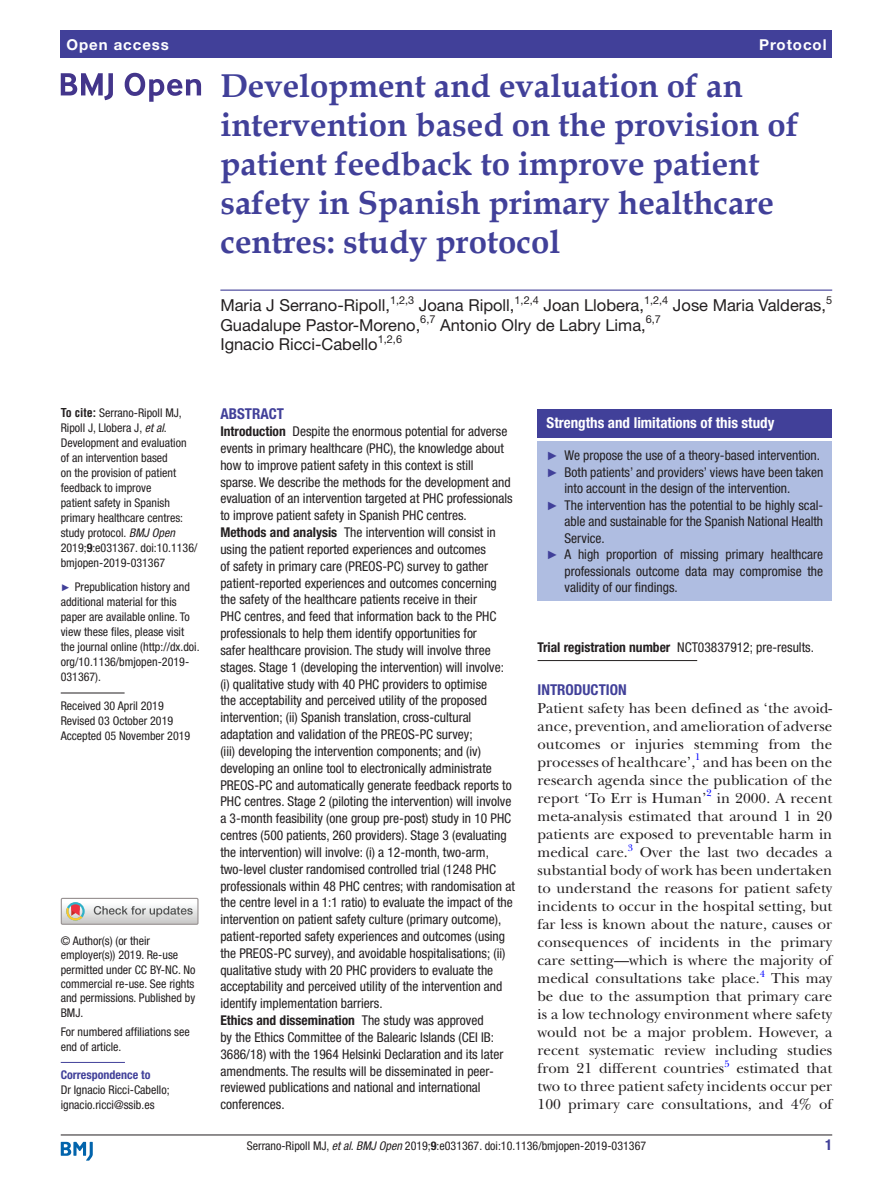
<style>
.page{position:relative;width:893px;height:1191px;background:#fff}
.page>*{position:absolute;margin:0;border:0;box-sizing:border-box;transform-origin:0 0}
.t1{font:700 33px/39px "Book Antiqua";color:#414099}
.t2{font:16.5px "Helvetica Neue LT Std";color:#231f20}
.t3{font:15px/18px "New Baskerville";color:#231f20;text-align:justify}
.t4{font:700 condensed 15px "Helvetica Neue LT Std";color:#fff}
.t5{font:700 condensed 15px "Helvetica Neue LT Std";color:#414099}
.t6{font:700 15px "Helvetica Neue LT Std";letter-spacing:.065em;color:#fff}
.t7{font:condensed 13.5px/16.8px "Helvetica Neue LT Std";color:#231f20}
.t8{font:condensed 12px/15px "Helvetica Neue LT Std";color:#231f20}
.t9{font:700 condensed 12px "Helvetica Neue LT Std";color:#414099}
.t10{font:10.95px "Helvetica Neue LT Std";color:#231f20}
.t11{font:9.9px "New Baskerville";color:#00f}
.s1{font-family:"Helvetica LT Std";font-weight:700}
.s2{font-style:italic}
.s3{font-weight:700}
.s4{font-family:"Arial";font-stretch:normal;font-size:9.75px;color:#414099}
.s5{font-family:"Arial";font-stretch:normal;font-size:12px;color:#414099}
</style>
<div class="page">
<hr style="left:61px;top:1134px;width:771px;height:1px;background:#231f20">
<svg style="left:61px;top:1141px;width:32px;height:19px"></svg>
<div style="left:61px;top:31px;width:771px;height:27px;background:#414099"></div>
<hr style="left:220px;top:289px;width:612px;height:2px;background:#414099">
<hr style="left:61px;top:692px;width:64px;height:1px;background:#231f20">
<hr style="left:61px;top:1062px;width:64px;height:1px;background:#414099">
<svg style="left:61px;top:73px;width:52px;height:27px"></svg>
<svg style="left:125px;top:73px;width:76px;height:29px"></svg>
<div style="left:61px;top:897px;width:138px;height:27px;border:1px solid #969090"></div>
<svg style="left:61px;top:898px;width:137px;height:26px"></svg>
<div style="left:538px;top:409px;width:294px;height:28px;background:#414099"></div>
<div style="left:538px;top:441px;width:294px;height:160px;background:#afbde1"></div>
<hr style="left:538px;top:660px;width:159px;height:1px;background:#231f20">
<p class="t6" style="left:66px;top:35px;width:104px">Open access</p>
<p class="t6" style="left:759px;top:35px;width:69px">Protocol</p>
<h1 class="t1" style="left:220px;top:66px;width:580px">Development and evaluation of an intervention based on the provision of patient feedback to improve patient safety in Spanish primary healthcare centres: study protocol</h1>
<p class="t2" style="left:220px;top:296px;width:171px">Maria J Serrano-Ripoll,</p>
<p class="t10" style="left:390px;top:293px;width:26px">1,2,3</p>
<p class="t2" style="left:419px;top:296px;width:97px">Joana Ripoll,</p>
<p class="t10" style="left:515px;top:293px;width:26px">1,2,4</p>
<p class="t2" style="left:543px;top:296px;width:102px">Joan Llobera,</p>
<p class="t10" style="left:644px;top:293px;width:26px">1,2,4</p>
<p class="t2" style="left:673px;top:296px;width:155px">Jose Maria Valderas,</p>
<p class="t10" style="left:826px;top:293px;width:8px">5</p>
<p class="t2" style="left:220px;top:315px;width:201px">Guadalupe Pastor-Moreno,</p>
<p class="t10" style="left:420px;top:313px;width:17px">6,7</p>
<p class="t2" style="left:440px;top:315px;width:207px">Antonio Olry de Labry Lima,</p>
<p class="t10" style="left:646px;top:313px;width:17px">6,7</p>
<p class="t2" style="left:220px;top:335px;width:159px">Ignacio Ricci-Cabello</p>
<p class="t10" style="left:378px;top:332px;width:26px">1,2,6</p>
<p class="t8" style="left:61px;top:405px;width:138px"><span class="s1">To cite:</span> Serrano-Ripoll MJ,<br>Ripoll J, Llobera J, <span class="s2">et al</span>.<br>Development and evaluation of an intervention based<br>on the provision of patient feedback to improve<br>patient safety in Spanish primary healthcare centres: study protocol. <span class="s2">BMJ Open<br></span>2019;<span class="s3">9</span>:e031367. doi:10.1136/ bmjopen-2019-031367</p>
<p class="t8" style="left:61px;top:579px;width:140px"><span class="s4">►</span> Prepublication history and additional material for this paper are available online. To view these files, please visit the journal online (http://dx.doi. org/10.1136/bmjopen-2019-<br>031367).</p>
<p class="t8" style="left:61px;top:698px;width:131px">Received 30 April 2019<br>Revised 03 October 2019<br>Accepted 05 November 2019</p>
<p class="t8" style="left:61px;top:933px;width:136px;line-height:14.4px">© Author(s) (or their employer(s)) 2019. Re-use permitted under CC BY-NC. No commercial re-use. See rights and permissions. Published by<br>BMJ.</p>
<p class="t8" style="left:61px;top:1024px;width:130px">For numbered affiliations see end of article.</p>
<p class="t9" style="left:61px;top:1067px;width:91px">Correspondence to</p>
<p class="t8" style="left:61px;top:1082px;width:110px">Dr Ignacio Ricci-Cabello; ignacio.ricci@ssib.es</p>
<p class="t5" style="left:220px;top:405px;width:65px">Abstract</p>
<p class="t7" style="left:220px;top:423px;width:296px"><span class="s3">Introduction</span> Despite the enormous potential for adverse events in primary healthcare (PHC), the knowledge about how to improve patient safety in this context is still<br>sparse. We describe the methods for the development and evaluation of an intervention targeted at PHC professionals to improve patient safety in Spanish PHC centres.<br><span class="s3">Methods and analysis</span> The intervention will consist in using the patient reported experiences and outcomes<br>of safety in primary care (PREOS-PC) survey to gather patient-reported experiences and outcomes concerning the safety of the healthcare patients receive in their<br>PHC centres, and feed that information back to the PHC professionals to help them identify opportunities for<br>safer healthcare provision. The study will involve three stages. Stage 1 (developing the intervention) will involve: (i) qualitative study with 40 PHC providers to optimise<br>the acceptability and perceived utility of the proposed intervention; (ii) Spanish translation, cross-cultural adaptation and validation of the PREOS-PC survey;<br>(iii) developing the intervention components; and (iv) developing an online tool to electronically administrate PREOS-PC and automatically generate feedback reports to PHC centres. Stage 2 (piloting the intervention) will involve a 3-month feasibility (one group pre-post) study in 10 PHC centres (500 patients, 260 providers). Stage 3 (evaluating the intervention) will involve: (i) a 12-month, two-arm, two-level cluster randomised controlled trial (1248 PHC professionals within 48 PHC centres; with randomisation at the centre level in a 1:1 ratio) to evaluate the impact of the intervention on patient safety culture (primary outcome), patient-reported safety experiences and outcomes (using the PREOS-PC survey), and avoidable hospitalisations; (ii) qualitative study with 20 PHC providers to evaluate the acceptability and perceived utility of the intervention and identify implementation barriers.<br><span class="s3">Ethics and dissemination</span> The study was approved<br>by the Ethics Committee of the Balearic Islands (CEI IB:<br>3686/18) with the 1964 Helsinki Declaration and its later amendments. The results will be disseminated in peer&shy;reviewed publications and national and international conferences.</p>
<p class="t4" style="left:547px;top:414px;width:229px">Strengths and limitations of this study</p>
<p class="t7" style="left:547px;top:447px;width:275px"><span class="s5">►</span> We propose the use of a theory-based intervention.</p>
<p class="t7" style="left:547px;top:463px;width:278px"><span class="s5">►</span> Both patients’ and providers’ views have been taken</p>
<p class="t7" style="left:565px;top:480px;width:227px">into account in the design of the intervention.</p>
<p class="t7" style="left:547px;top:496px;width:278px"><span class="s5">►</span> The intervention has the potential to be highly scal-</p>
<p class="t7" style="left:565px;top:513px;width:260px">able and sustainable for the Spanish National Health</p>
<p class="t7" style="left:565px;top:529px;width:42px">Service.</p>
<p class="t7" style="left:547px;top:546px;width:278px"><span class="s5">►</span> A high proportion of missing primary healthcare</p>
<p class="t7" style="left:565px;top:562px;width:260px">professionals outcome data may compromise the</p>
<p class="t7" style="left:565px;top:579px;width:115px">validity of our findings.</p>
<p class="t7" style="left:538px;top:638px;width:278px"><span class="s3">Trial registration number</span> NCT03837912; pre-results.</p>
<p class="t5" style="left:538px;top:681px;width:91px">Introduction</p>
<p class="t3" style="left:538px;top:699px;width:296px">Patient safety has been defined as ‘the avoid&shy;ance, prevention, and amelioration of adverse outcomes or injuries stemming from the processes of healthcare’,</p>
<p class="t11" style="left:695px;top:751px;width:7px">1</p>
<p class="t3" style="left:538px;top:753px;width:296px;text-indent:166px">and has been on the research agenda since the publication of the report ‘To Err is Human’</p>
<p class="t11" style="left:706px;top:787px;width:7px">2</p>
<p class="t3" style="left:538px;top:789px;width:296px;text-indent:179px">in 2000. A recent meta-analysis estimated that around 1 in 20 patients are exposed to preventable harm in medical care.</p>
<p class="t11" style="left:628px;top:841px;width:7px">3</p>
<p class="t3" style="left:538px;top:843px;width:296px;text-indent:102px">Over the last two decades a substantial body of work has been undertaken to understand the reasons for patient safety incidents to occur in the hospital setting, but far less is known about the nature, causes or consequences of incidents in the primary care setting—which is where the majority of medical consultations take place.</p>
<p class="t11" style="left:760px;top:967px;width:7px">4</p>
<p class="t3" style="left:538px;top:969px;width:296px;text-indent:234px">This may be due to the assumption that primary care is a low technology environment where safety would not be a major problem. However, a recent systematic review including studies from 21 different countries<sup>5</sup></p>
<p class="t3" style="left:538px;top:1059px;width:296px;text-indent:199px">estimated that two to three patient safety incidents occur per 100 primary care consultations, and 4% of</p>
<p class="t8" style="left:247px;top:1137px;width:401px">Serrano-Ripoll MJ, <span class="s2">et al</span>. <span class="s2">BMJ Open</span> 2019;<span class="s3">9</span>:e031367. doi:10.1136/bmjopen-2019-031367</p>
<p class="t5" style="left:825px;top:1135px;width:9px">1</p>
</div>
